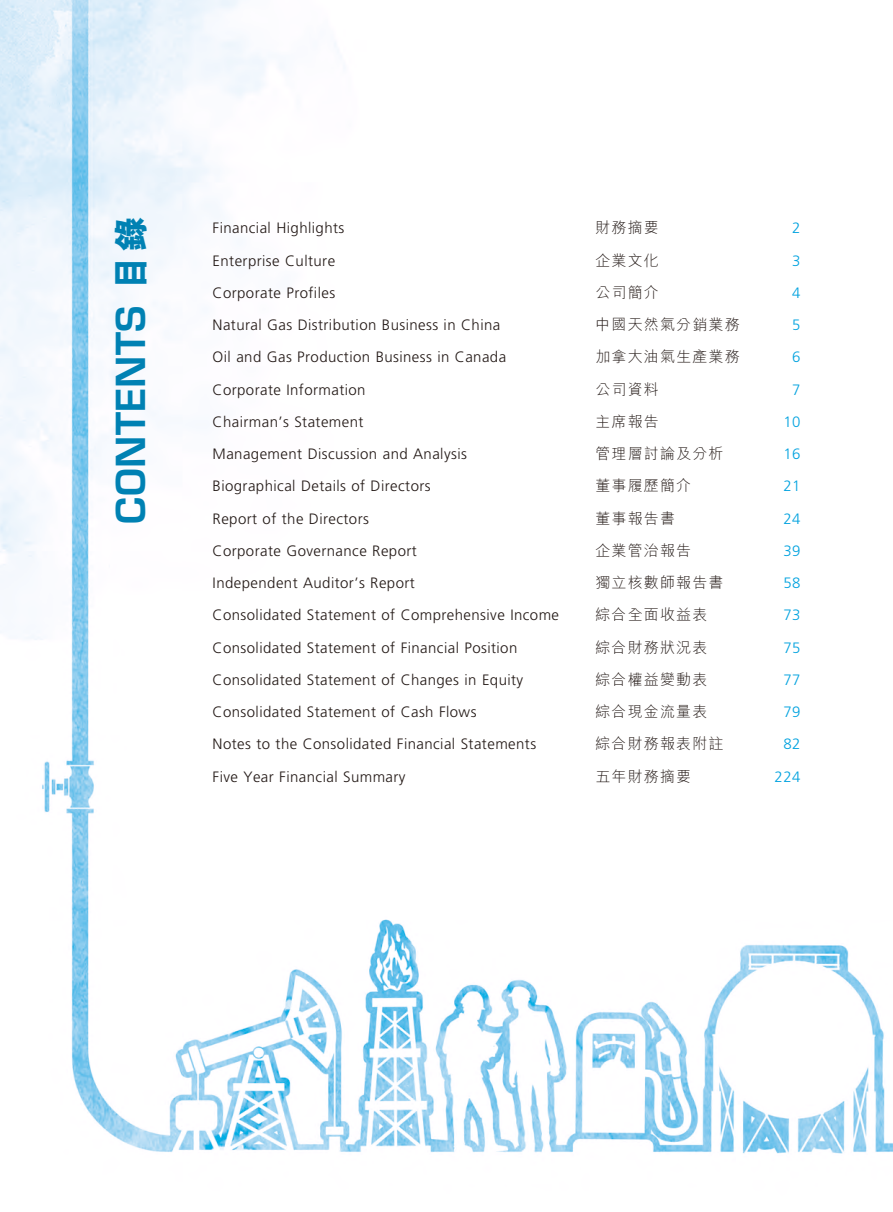
<style>
.page{position:relative;width:893px;height:1212px;background:#fff}
.page>*{position:absolute;margin:0;border:0;box-sizing:border-box;transform-origin:0 0}
.t1{font:600 39px "Eurostile LT Std";letter-spacing:.01em;color:#0081b3}
.t2{font:300 15px "Frutiger LT Std";letter-spacing:.03em;color:#231916}
.t3{font:300 15px "M Hei HK";letter-spacing:.08em;color:#231916}
.t4{font:300 15px "Frutiger LT Std";letter-spacing:.03em;color:#00a2df}
.s1{font-family:"M Hei HK";font-weight:800;font-size:36px}
</style>
<div class="page">
<img style="left:0;top:0;width:893px;height:1154px">
<h1 class="t1" style="left:106px;top:524px;width:310px;rotate:-90deg">CONTENTS <span class="s1">目錄</span></h1>
<p class="t2" style="left:213px;top:220px;width:133px">Financial Highlights</p>
<p class="t3" style="left:595px;top:220px;width:65px">財務摘要</p>
<p class="t4" style="left:792px;top:220px;width:10px">2</p>
<p class="t2" style="left:213px;top:252px;width:124px">Enterprise Culture</p>
<p class="t3" style="left:595px;top:252px;width:65px">企業文化</p>
<p class="t4" style="left:792px;top:252px;width:10px">3</p>
<p class="t2" style="left:213px;top:284px;width:124px">Corporate Profiles</p>
<p class="t3" style="left:595px;top:285px;width:65px">公司簡介</p>
<p class="t4" style="left:792px;top:284px;width:10px">4</p>
<p class="t2" style="left:213px;top:316px;width:289px">Natural Gas Distribution Business in China</p>
<p class="t3" style="left:595px;top:317px;width:146px">中國天然氣分銷業務</p>
<p class="t4" style="left:792px;top:316px;width:10px">5</p>
<p class="t2" style="left:213px;top:349px;width:295px">Oil and Gas Production Business in Canada</p>
<p class="t3" style="left:595px;top:349px;width:146px">加拿大油氣生產業務</p>
<p class="t4" style="left:792px;top:349px;width:10px">6</p>
<p class="t2" style="left:213px;top:381px;width:154px">Corporate Information</p>
<p class="t3" style="left:595px;top:381px;width:65px">公司資料</p>
<p class="t4" style="left:792px;top:381px;width:10px">7</p>
<p class="t2" style="left:213px;top:413px;width:152px">Chairman’s Statement</p>
<p class="t3" style="left:595px;top:414px;width:65px">主席報告</p>
<p class="t4" style="left:783px;top:413px;width:19px">10</p>
<p class="t2" style="left:213px;top:445px;width:256px">Management Discussion and Analysis</p>
<p class="t3" style="left:595px;top:446px;width:130px">管理層討論及分析</p>
<p class="t4" style="left:783px;top:445px;width:19px">16</p>
<p class="t2" style="left:213px;top:478px;width:220px">Biographical Details of Directors</p>
<p class="t3" style="left:595px;top:478px;width:97px">董事履歷簡介</p>
<p class="t4" style="left:783px;top:478px;width:19px">21</p>
<p class="t2" style="left:213px;top:510px;width:158px">Report of the Directors</p>
<p class="t3" style="left:595px;top:510px;width:81px">董事報告書</p>
<p class="t4" style="left:783px;top:510px;width:19px">24</p>
<p class="t2" style="left:213px;top:542px;width:206px">Corporate Governance Report</p>
<p class="t3" style="left:595px;top:543px;width:97px">企業管治報告</p>
<p class="t4" style="left:783px;top:542px;width:19px">39</p>
<p class="t2" style="left:213px;top:574px;width:204px">Independent Auditor’s Report</p>
<p class="t3" style="left:595px;top:575px;width:130px">獨立核數師報告書</p>
<p class="t4" style="left:783px;top:574px;width:19px">58</p>
<p class="t2" style="left:213px;top:607px;width:348px">Consolidated Statement of Comprehensive Income</p>
<p class="t3" style="left:595px;top:607px;width:114px">綜合全面收益表</p>
<p class="t4" style="left:783px;top:607px;width:19px">73</p>
<p class="t2" style="left:213px;top:639px;width:306px">Consolidated Statement of Financial Position</p>
<p class="t3" style="left:595px;top:639px;width:114px">綜合財務狀況表</p>
<p class="t4" style="left:783px;top:639px;width:19px">75</p>
<p class="t2" style="left:213px;top:671px;width:312px">Consolidated Statement of Changes in Equity</p>
<p class="t3" style="left:595px;top:672px;width:114px">綜合權益變動表</p>
<p class="t4" style="left:783px;top:671px;width:19px">77</p>
<p class="t2" style="left:213px;top:703px;width:265px">Consolidated Statement of Cash Flows</p>
<p class="t3" style="left:595px;top:704px;width:114px">綜合現金流量表</p>
<p class="t4" style="left:783px;top:703px;width:19px">79</p>
<p class="t2" style="left:213px;top:736px;width:325px">Notes to the Consolidated Financial Statements</p>
<p class="t3" style="left:595px;top:736px;width:130px">綜合財務報表附註</p>
<p class="t4" style="left:783px;top:736px;width:19px">82</p>
<p class="t2" style="left:213px;top:768px;width:194px">Five Year Financial Summary</p>
<p class="t3" style="left:595px;top:768px;width:97px">五年財務摘要</p>
<p class="t4" style="left:775px;top:768px;width:27px">224</p>
</div>
